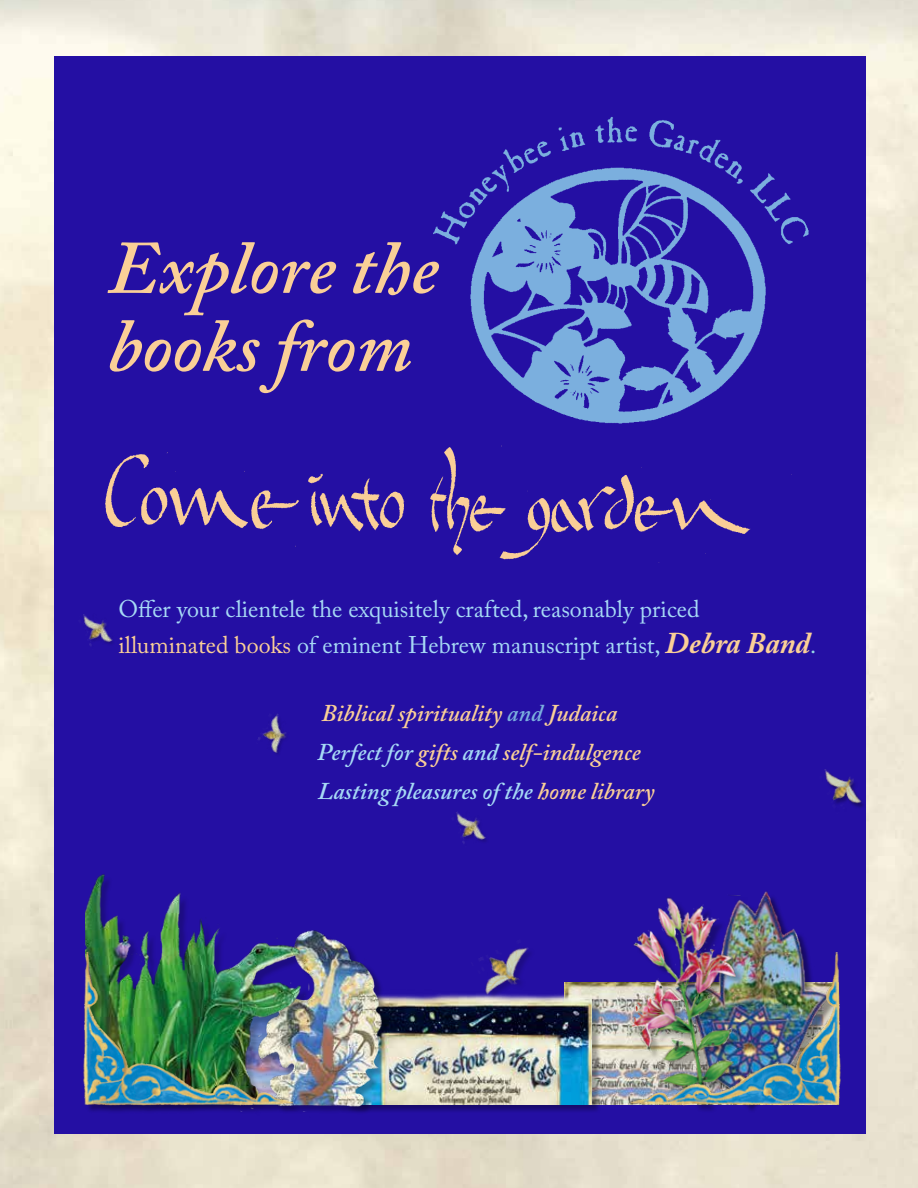
<style>
.page{position:relative;width:918px;height:1188px;background:#fff}
.page>*{position:absolute;margin:0;border:0;box-sizing:border-box;transform-origin:0 0}
.t1{font:italic 600 75px/78px "Adobe Caslon Pro";color:#facf97}
.t2{font:24px/36px "Adobe Caslon Pro";color:#a6d9f5}
.t3{font:italic 600 24px/39px "Adobe Caslon Pro";color:#facf97}
.s1{color:#facf97}
.s2{font-weight:700;font-style:italic;font-size:30px;color:#facf97}
.s3{color:#97d8e4}
.s4{color:#7bafde}
.s5{color:#a6d9f5}
</style>
<div class="page">
<img style="left:0;top:0;width:918px;height:1188px">
<div style="left:54px;top:56px;width:811px;height:1078px;background:#240fa3"></div>
<img style="left:565px;top:982px;width:51px;height:122px">
<div style="left:339px;top:994px;width:262px;height:120px;background:#000;opacity:.33"></div>
<img style="left:391px;top:989px;width:201px;height:115px">
<img style="left:750px;top:891px;width:58px;height:220px">
<div style="left:624px;top:896px;width:126px;height:217px;background:#000;opacity:.27"></div>
<img style="left:624px;top:895px;width:118px;height:58px">
<img style="left:616px;top:953px;width:225px;height:154px">
<div style="left:260px;top:933px;width:131px;height:182px;background:#000;opacity:.28"></div>
<img style="left:314px;top:930px;width:74px;height:177px">
<div style="left:86px;top:876px;width:228px;height:245px;background:#000;opacity:.2"></div>
<img style="left:85px;top:874px;width:221px;height:238px">
<div style="left:85px;top:956px;width:216px;height:158px;background:#000;opacity:.34"></div>
<img style="left:83px;top:952px;width:225px;height:154px">
<img style="left:470px;top:947px;width:72px;height:55px">
<img style="left:83px;top:614px;width:30px;height:32px">
<img style="left:105px;top:445px;width:687px;height:118px">
<img style="left:434px;top:117px;width:375px;height:307px">
<img style="left:258px;top:714px;width:29px;height:40px">
<img style="left:456px;top:812px;width:31px;height:32px">
<div style="left:820px;top:772px;width:47px;height:47px;background:#240fa3"></div>
<img style="left:824px;top:759px;width:43px;height:55px">
<h1 class="t1" style="left:108px;top:228px;width:332px">Explore the books from</h1>
<p class="t2" style="left:118px;top:591px;width:699px">Offer your clientele the exquisitely crafted, reasonably priced<br><span class="s1">illuminated books</span> of eminent Hebrew manuscript artist, <span class="s2">Debra Band</span><span class="s3">.</span></p>
<p class="t3" style="left:317px;top:693px;width:339px">Biblical spirituality <span class="s4">and</span> Judaica<br><span class="s5">Perfect for</span> gifts <span class="s5">and</span> self-indulgence<br><span class="s5">Lasting pleasures of the</span> home library</p>
</div>
